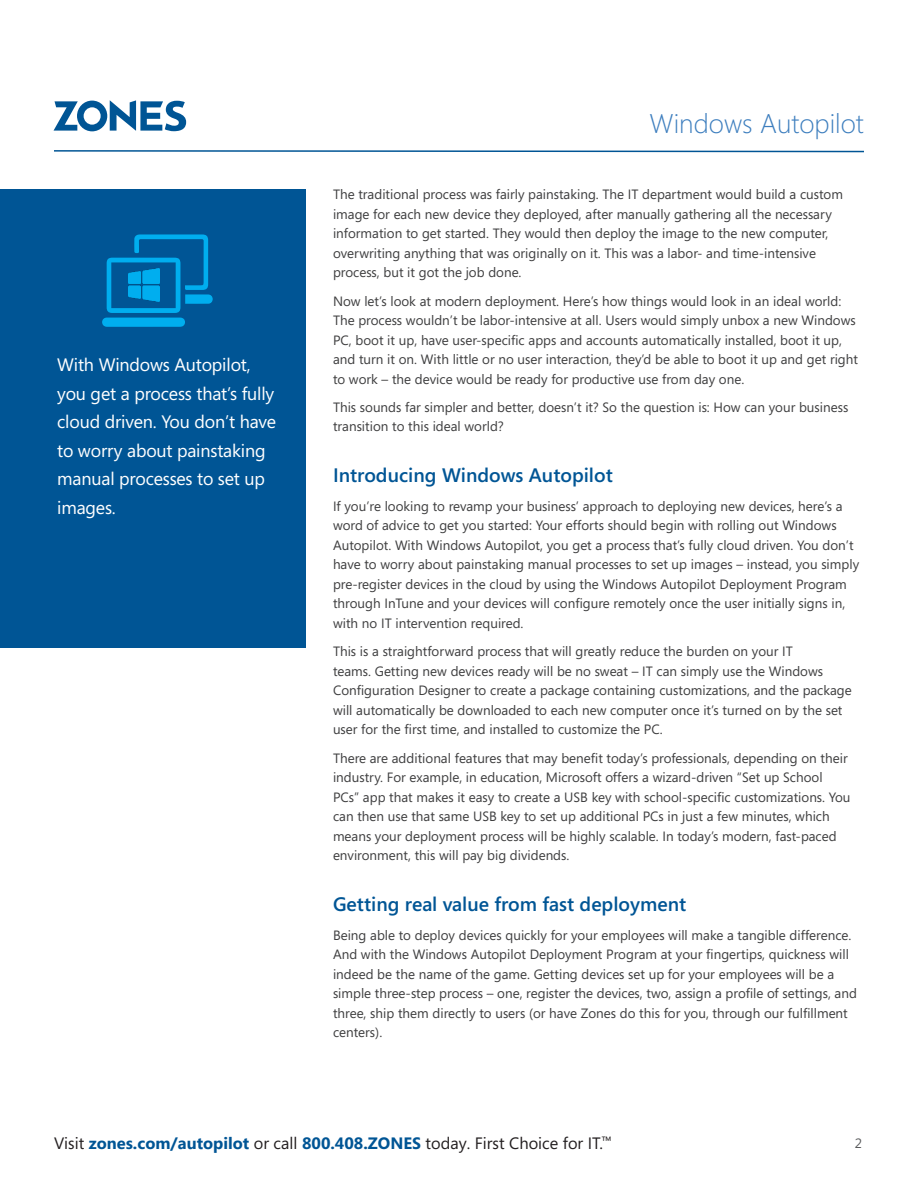
<style>
.page{position:relative;width:918px;height:1188px;background:#fff}
.page>*{position:absolute;margin:0;border:0;box-sizing:border-box;transform-origin:0 0}
.WP16_Title_Blue{font:300 27px "Segoe";color:#3d7ebe}
.WP16_Copy_Title{font:600 19.5px "Segoe";color:#005595}
.WP16_Quote{font:18px/28.5px "Segoe";letter-spacing:-.01em;color:#fff}
.t1{font:16.5px "Segoe";color:#231f20}
.WP16_Body_Copy{font:13.5px/19.5px "Segoe";color:#3e3e3f}
.t2{font:13.5px "Segoe";color:#57585a}
.s1{font-weight:700;color:#005595}
.s2{font-family:"Segoe UI";font-weight:700;color:#005595}
</style>
<div class="page">
<svg style="left:54px;top:150px;width:810px;height:3px"></svg>
<svg style="left:54px;top:100px;width:132px;height:31px"></svg>
<div style="left:0;top:189px;width:306px;height:459px;background:#005595"></div>
<svg style="left:102px;top:234px;width:111px;height:93px"></svg>
<p class="WP16_Quote" style="left:57px;top:350px;width:220px">With Windows Autopilot, you get a process that’s fully cloud driven. You don’t have to worry about painstaking manual processes to set up images.</p>
<p class="WP16_Title_Blue" style="left:650px;top:108px;width:216px">Windows Autopilot</p>
<p class="WP16_Body_Copy" style="left:333px;top:184px;width:512px">The traditional process was fairly painstaking. The IT department would build a custom image for each new device they deployed, after manually gathering all the necessary information to get started. They would then deploy the image to the new computer, overwriting anything that was originally on it. This was a labor- and time-intensive process, but it got the job done.</p>
<p class="WP16_Body_Copy" style="left:333px;top:291px;width:527px">Now let’s look at modern deployment. Here’s how things would look in an ideal world:<br>The process wouldn’t be labor-intensive at all. Users would simply unbox a new Windows PC, boot it up, have user-specific apps and accounts automatically installed, boot it up, and turn it on. With little or no user interaction, they’d be able to boot it up and get right to work – the device would be ready for productive use from day one.</p>
<p class="WP16_Body_Copy" style="left:333px;top:397px;width:517px">This sounds far simpler and better, doesn’t it? So the question is: How can your business transition to this ideal world?</p>
<p class="WP16_Copy_Title" style="left:333px;top:464px;width:281px">Introducing Windows Autopilot</p>
<p class="WP16_Body_Copy" style="left:333px;top:496px;width:528px">If you’re looking to revamp your business’ approach to deploying new devices, here’s a word of advice to get you started: Your efforts should begin with rolling out Windows Autopilot. With Windows Autopilot, you get a process that’s fully cloud driven. You don’t have to worry about painstaking manual processes to set up images – instead, you simply pre-register devices in the cloud by using the Windows Autopilot Deployment Program through InTune and your devices will configure remotely once the user initially signs in, with no IT intervention required.</p>
<p class="WP16_Body_Copy" style="left:333px;top:641px;width:520px">This is a straightforward process that will greatly reduce the burden on your IT<br>teams. Getting new devices ready will be no sweat – IT can simply use the Windows Configuration Designer to create a package containing customizations, and the package will automatically be downloaded to each new computer once it’s turned on by the set user for the first time, and installed to customize the PC.</p>
<p class="WP16_Body_Copy" style="left:333px;top:748px;width:519px">There are additional features that may benefit today’s professionals, depending on their industry. For example, in education, Microsoft offers a wizard-driven “Set up School PCs” app that makes it easy to create a USB key with school-specific customizations. You can then use that same USB key to set up additional PCs in just a few minutes, which means your deployment process will be highly scalable. In today’s modern, fast-paced environment, this will pay big dividends.</p>
<p class="WP16_Copy_Title" style="left:333px;top:893px;width:355px">Getting real value from fast deployment</p>
<p class="WP16_Body_Copy" style="left:333px;top:925px;width:526px">Being able to deploy devices quickly for your employees will make a tangible difference.<br>And with the Windows Autopilot Deployment Program at your fingertips, quickness will indeed be the name of the game. Getting devices set up for your employees will be a simple three-step process – one, register the devices, two, assign a profile of settings, and three, ship them directly to users (or have Zones do this for you, through our fulfillment centers).</p>
<p class="t1" style="left:54px;top:1132px;width:559px">Visit <span class="s1">zones.com</span><span class="s2">/autopilot</span> or call <span class="s1">800.408.ZONES</span> today. First Choice for IT.<sup>™</sup></p>
<p class="t2" style="left:855px;top:1134px;width:9px">2</p>
</div>
